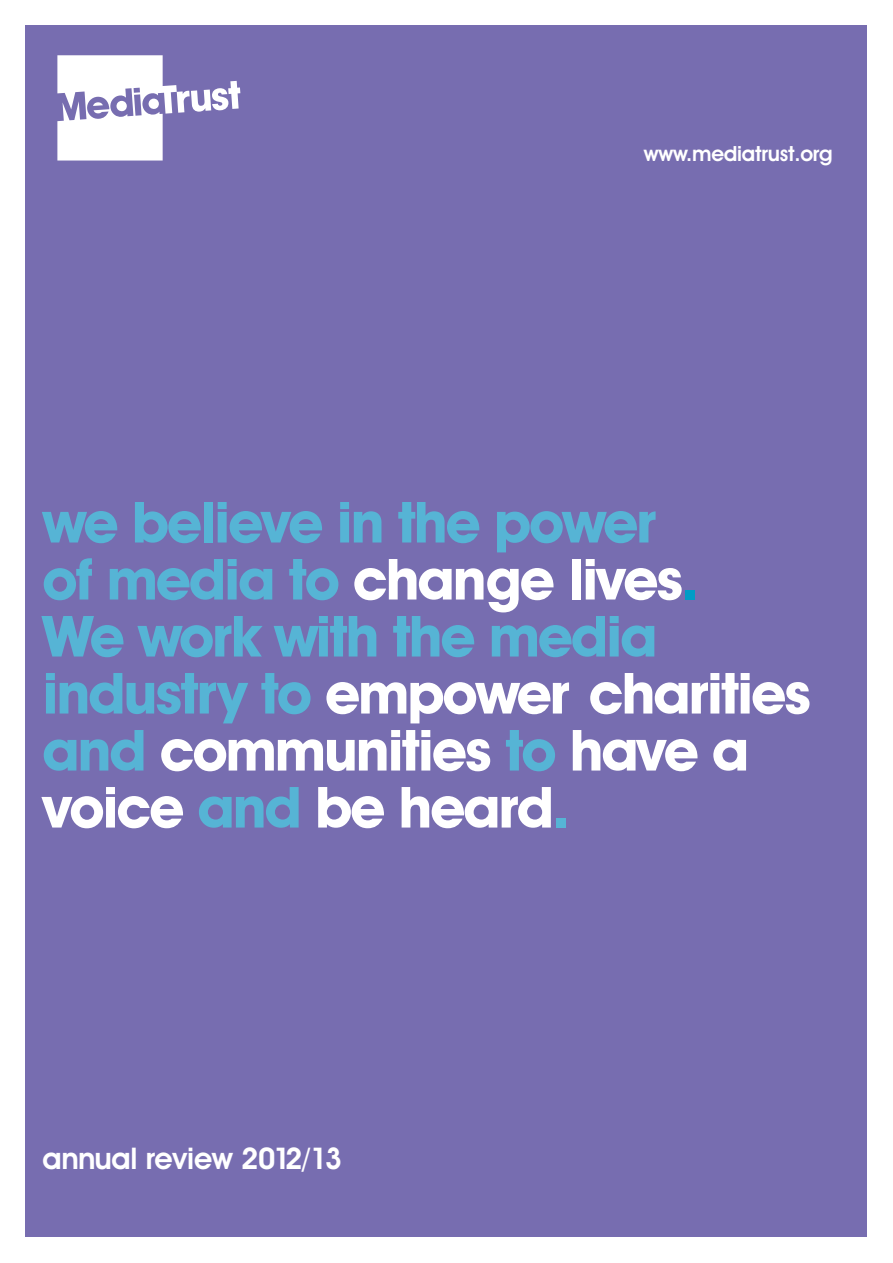
<style>
.page{position:relative;width:893px;height:1263px;background:#fff}
.page>*{position:absolute;margin:0;border:0;box-sizing:border-box;transform-origin:0 0}
.t1{font:700 57px/57px "Avant Garde IT Cby BT";letter-spacing:-.03em;color:#56b4d5}
.t2{font:600 30px "Avant Garde IT Cby BT";letter-spacing:-.01em;color:#fff}
.t3{font:600 21px "Avant Garde IT Cby BT";letter-spacing:-.01em;color:#fff}
.s1{color:#fff}
.s2{color:#009cc6}
</style>
<div class="page">
<div style="left:26px;top:26px;width:841px;height:1211px;background:#776db0"></div>
<svg style="left:57px;top:55px;width:183px;height:106px"></svg>
<p class="t3" style="left:644px;top:141px;width:190px">www.mediatrust.org</p>
<p class="t1" style="left:43px;top:493px;width:770px">we believe in the power<br>of media to <span class="s1">change lives</span><span class="s2">.<br></span>We work with the media industry to <span class="s1">empower charities </span>and <span class="s1">communities</span> to <span class="s1">have a voice</span> and <span class="s1">be heard</span>.</p>
<p class="t2" style="left:43px;top:1141px;width:301px">annual review 2012/13</p>
</div>
